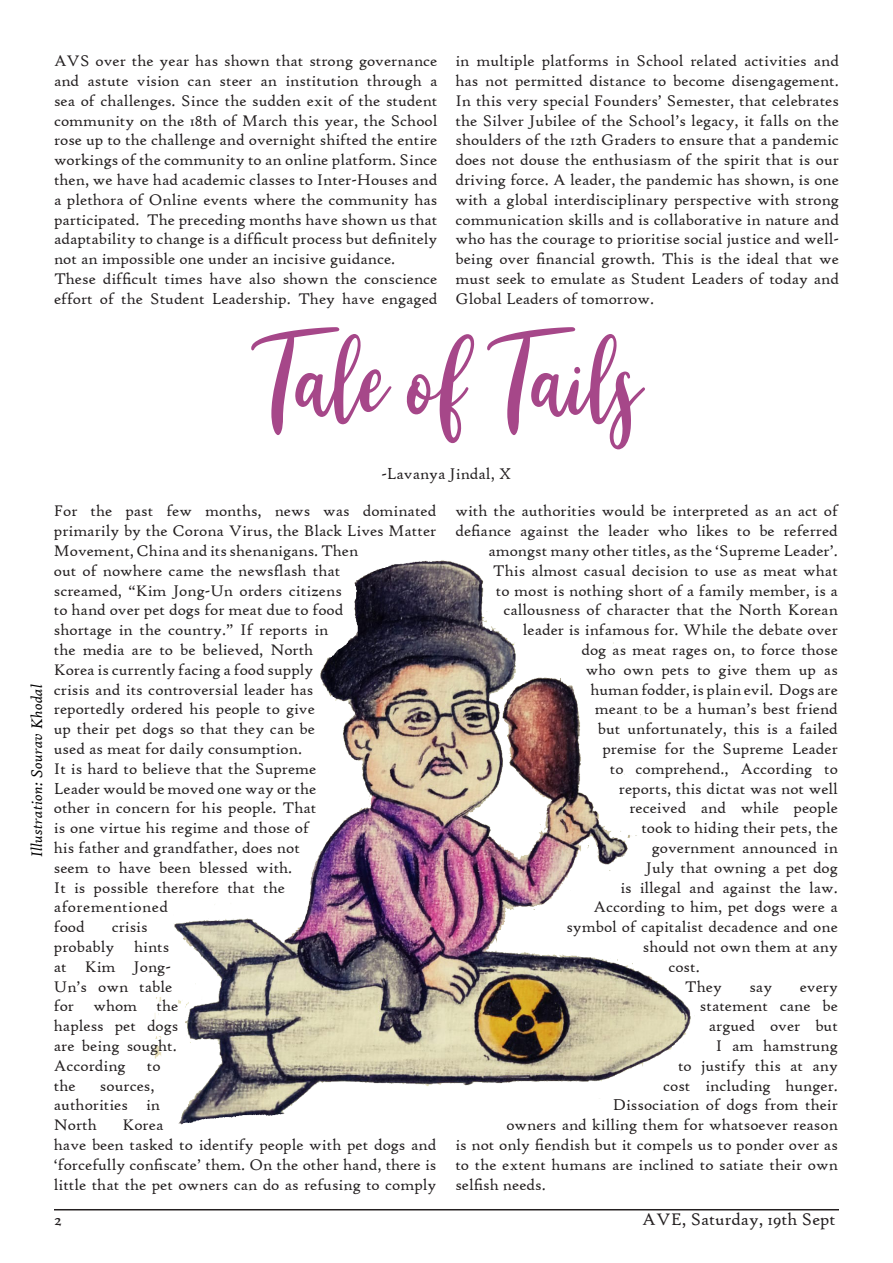
<style>
.page{position:relative;width:893px;height:1263px;background:#fff}
.page>*{position:absolute;margin:0;border:0;box-sizing:border-box;transform-origin:0 0}
.t1{font:90px "Alesandra";color:#a64789}
.t2{font:18px "High Tower Text";color:#231f20}
.t3{font:16.5px/19.8px "High Tower Text";color:#231f20}
.t4{font:italic 16.5px "High Tower Text";color:#000}
</style>
<div class="page">
<hr style="left:54px;top:1209px;width:785px;height:1px;background:#231f20">
<img style="left:155px;top:560px;width:540px;height:565px">
<p class="t4" style="left:27px;top:857px;width:174px;rotate:-90deg">Illustration: Sourav Khodal</p>
<p class="t3" style="left:54px;top:51px;width:385px;text-align:justify">AVS over the year has shown that strong governance and astute vision can steer an institution through a sea of challenges. Since the sudden exit of the student community on the 18th of March this year, the School rose up to the challenge and overnight shifted the entire workings of the community to an online platform. Since then, we have had academic classes to Inter-Houses and a plethora of Online events where the community has participated. The preceding months have shown us that adaptability to change is a difficult process but definitely not an impossible one under an incisive guidance.</p>
<p class="t3" style="left:54px;top:269px;width:385px">These difficult times have also shown the conscience effort of the Student Leadership. They have engaged</p>
<p class="t3" style="left:455px;top:51px;width:385px;text-align:justify">in multiple platforms in School related activities and has not permitted distance to become disengagement.<br>In this very special Founders’ Semester, that celebrates the Silver Jubilee of the School’s legacy, it falls on the shoulders of the 12th Graders to ensure that a pandemic does not douse the enthusiasm of the spirit that is our driving force. A leader, the pandemic has shown, is one with a global interdisciplinary perspective with strong communication skills and is collaborative in nature and who has the courage to prioritise social justice and well&shy;being over financial growth. This is the ideal that we must seek to emulate as Student Leaders of today and Global Leaders of tomorrow.</p>
<p class="t1" style="left:251px;top:329px;width:392px">Tale of Tails</p>
<p class="t3" style="left:381px;top:463px;width:132px">-Lavanya Jindal, X</p>
<p class="t3" style="left:54px;top:501px;width:384px">For the past few months, news was dominated primarily by the Corona Virus, the Black Lives Matter Movement, China and its shenanigans. Then<br>out of nowhere came the newsflash that<br>screamed, “Kim Jong-Un orders citizens<br>to hand over pet dogs for meat due to food<br>shortage in the country.” If reports in<br>the media are to be believed, North<br>Korea is currently facing a food supply<br>crisis and its controversial leader has<br>reportedly ordered his people to give<br>up their pet dogs so that they can be<br>used as meat for daily consumption.</p>
<p class="t3" style="left:54px;top:759px;width:264px">It is hard to believe that the Supreme<br>Leader would be moved one way or the other in concern for his people. That is one virtue his regime and those of his father and grandfather, does not seem to have been blessed with.<br>It is possible therefore that the aforementioned<br>food</p>
<p class="t3" style="left:455px;top:501px;width:384px;text-align:right">with the authorities would be interpreted as an act of defiance against the leader who likes to be referred amongst many other titles, as the ‘Supreme Leader’.</p>
<p class="t3" style="left:493px;top:561px;width:347px">This almost casual decision to use as meat what</p>
<p class="t3" style="left:496px;top:580px;width:344px">to most is nothing short of a family member, is a</p>
<p class="t3" style="left:503px;top:600px;width:336px">callousness of character that the North Korean</p>
<p class="t3" style="left:523px;top:620px;width:316px">leader is infamous for. While the debate over</p>
<p class="t3" style="left:581px;top:640px;width:258px">dog as meat rages on, to force those</p>
<p class="t3" style="left:586px;top:660px;width:253px">who own pets to give them up as</p>
<p class="t3" style="left:590px;top:679px;width:249px">human fodder, is plain evil. Dogs are</p>
<p class="t3" style="left:595px;top:699px;width:244px">meant to be a human’s best friend</p>
<p class="t3" style="left:598px;top:719px;width:241px">but unfortunately, this is a failed</p>
<p class="t3" style="left:602px;top:739px;width:237px">premise for the Supreme Leader</p>
<p class="t3" style="left:610px;top:759px;width:229px">to comprehend., According to</p>
<p class="t3" style="left:619px;top:778px;width:220px">reports, this dictat was not well</p>
<p class="t3" style="left:629px;top:798px;width:210px">received and while people</p>
<p class="t3" style="left:641px;top:818px;width:198px">took to hiding their pets, the</p>
<p class="t3" style="left:652px;top:838px;width:188px">government announced in</p>
<p class="t3" style="left:646px;top:858px;width:193px">July that owning a pet dog</p>
<p class="t3" style="left:620px;top:877px;width:219px">is illegal and against the law.</p>
<p class="t3" style="left:593px;top:897px;width:246px">According to him, pet dogs were a</p>
<p class="t3" style="left:566px;top:917px;width:273px">symbol of capitalist decadence and one</p>
<p class="t3" style="left:643px;top:937px;width:197px">should not own them at any</p>
<p class="t3" style="left:668px;top:957px;width:33px">cost.</p>
<p class="t3" style="left:685px;top:976px;width:39px">They</p>
<p class="t3" style="left:749px;top:976px;width:24px">say</p>
<p class="t3" style="left:800px;top:976px;width:40px">every</p>
<p class="t3" style="left:700px;top:996px;width:140px">statement cane be</p>
<p class="t3" style="left:709px;top:1016px;width:131px">argued over but</p>
<p class="t3" style="left:716px;top:1036px;width:124px">I am hamstrung</p>
<p class="t3" style="left:678px;top:1056px;width:161px">to justify this at any</p>
<p class="t3" style="left:663px;top:1075px;width:176px">cost including hunger.</p>
<p class="t3" style="left:613px;top:1095px;width:226px">Dissociation of dogs from their</p>
<p class="t3" style="left:506px;top:1115px;width:333px">owners and killing them for whatsoever reason</p>
<p class="t3" style="left:455px;top:1135px;width:384px">is not only fiendish but it compels us to ponder over as</p>
<p class="t3" style="left:455px;top:1155px;width:384px">to the extent humans are inclined to satiate their own</p>
<p class="t3" style="left:455px;top:1174px;width:92px">selfish needs.</p>
<p class="t3" style="left:54px;top:917px;width:126px;text-indent:58px">crisis probably hints at Kim Jong-<br>Un’s own table for whom the hapless pet dogs are being sought.<br>According</p>
<p class="t3" style="left:147px;top:1056px;width:15px">to</p>
<p class="t3" style="left:54px;top:1075px;width:23px">the</p>
<p class="t3" style="left:54px;top:1075px;width:108px;text-indent:46px">sources, authorities in<br>North</p>
<p class="t3" style="left:54px;top:1115px;width:384px;text-indent:69px">Korea<br>have been tasked to identify people with pet dogs and ‘forcefully confiscate’ them. On the other hand, there is little that the pet owners can do as refusing to comply</p>
<p class="t2" style="left:54px;top:1208px;width:9px">2</p>
<p class="t2" style="left:642px;top:1208px;width:195px">AVE, Saturday, 19th Sept</p>
</div>
